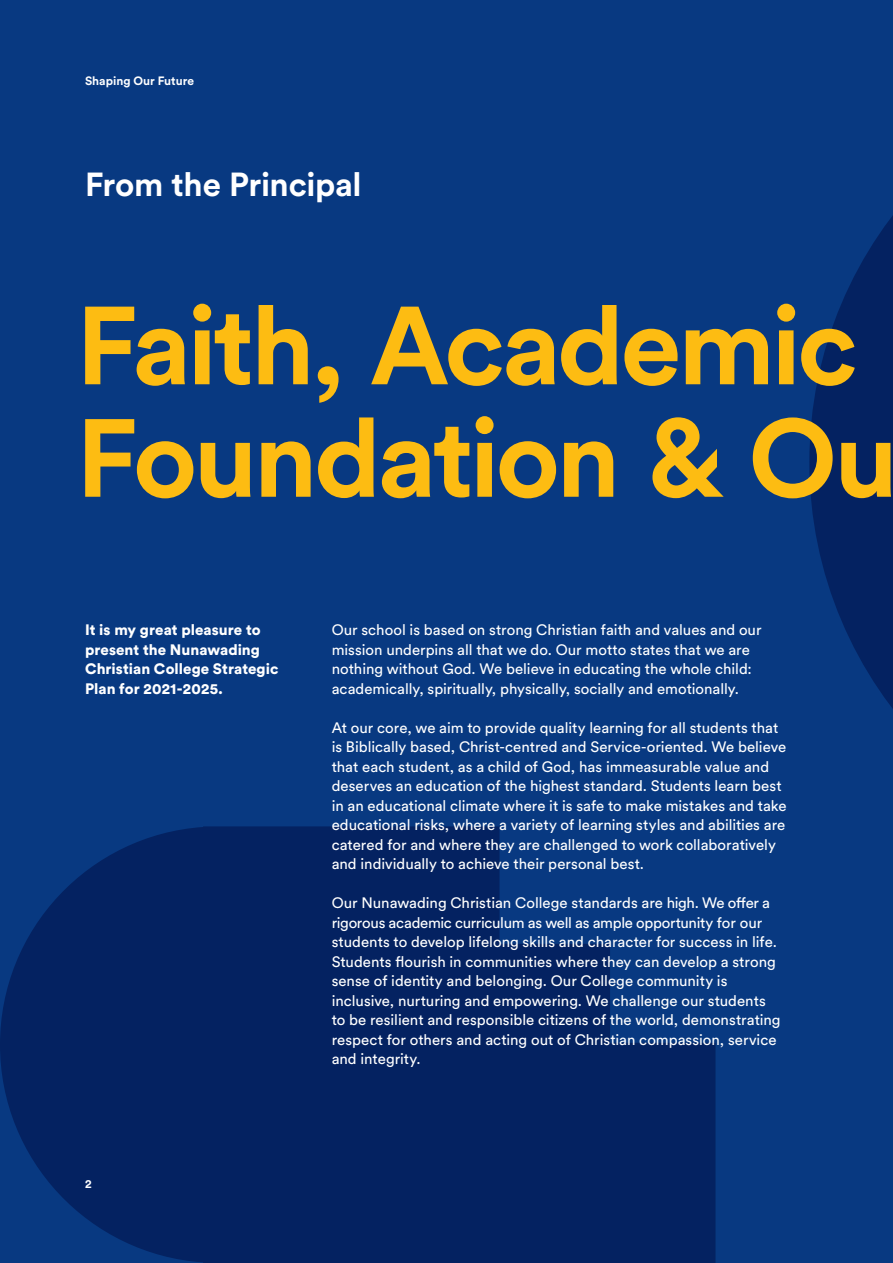
<style>
.page{position:relative;width:893px;height:1263px;background:#083981}
.page>*{position:absolute;margin:0;border:0;box-sizing:border-box;transform-origin:0 0}
.t1{font:700 109.5px/112.5px "Circular Std";letter-spacing:-.035em;color:#fdbc12}
.t2{font:700 33px "Circular Std";letter-spacing:-.01em;color:#fff}
.t3{font:15px/19.5px "Circular Std";color:#fff}
.t4{font:900 15px/19.5px "Circular Std";letter-spacing:.005em;color:#fff}
.t5{font:700 12px "Circular Std";color:#fff}
</style>
<div class="page">
<svg style="left:809px;top:215px;width:84px;height:494px;fill:#042261"></svg>
<svg style="left:0;top:826px;width:715px;height:437px;fill:#042261"></svg>
<p class="t5" style="left:85px;top:73px;width:111px">Shaping Our Future</p>
<h2 class="t2" style="left:85px;top:163px;width:278px">From the Principal</h2>
<h1 class="t1" style="left:76px;top:287px;width:823px">Faith, Academic<br>Foundation &amp; Ou</h1>
<p class="t4" style="left:85px;top:620px;width:195px">It is my great pleasure to present the Nunawading<br>Christian College Strategic<br>Plan for 2021-2025.</p>
<p class="t5" style="left:85px;top:1176px;width:8px">2</p>
<p class="t3" style="left:332px;top:620px;width:431px">Our school is based on strong Christian faith and values and our mission underpins all that we do. Our motto states that we are nothing without God. We believe in educating the whole child: academically, spiritually, physically, socially and emotionally.</p>
<p class="t3" style="left:332px;top:717px;width:456px">At our core, we aim to provide quality learning for all students that is Biblically based, Christ-centred and Service-oriented. We believe that each student, as a child of God, has immeasurable value and deserves an education of the highest standard. Students learn best in an educational climate where it is safe to make mistakes and take educational risks, where a variety of learning styles and abilities are catered for and where they are challenged to work collaboratively and individually to achieve their personal best.</p>
<p class="t3" style="left:332px;top:893px;width:450px">Our Nunawading Christian College standards are high. We offer a rigorous academic curriculum as well as ample opportunity for our students to develop lifelong skills and character for success in life.<br>Students flourish in communities where they can develop a strong sense of identity and belonging. Our College community is inclusive, nurturing and empowering. We challenge our students to be resilient and responsible citizens of the world, demonstrating respect for others and acting out of Christian compassion, service and integrity.</p>
</div>
